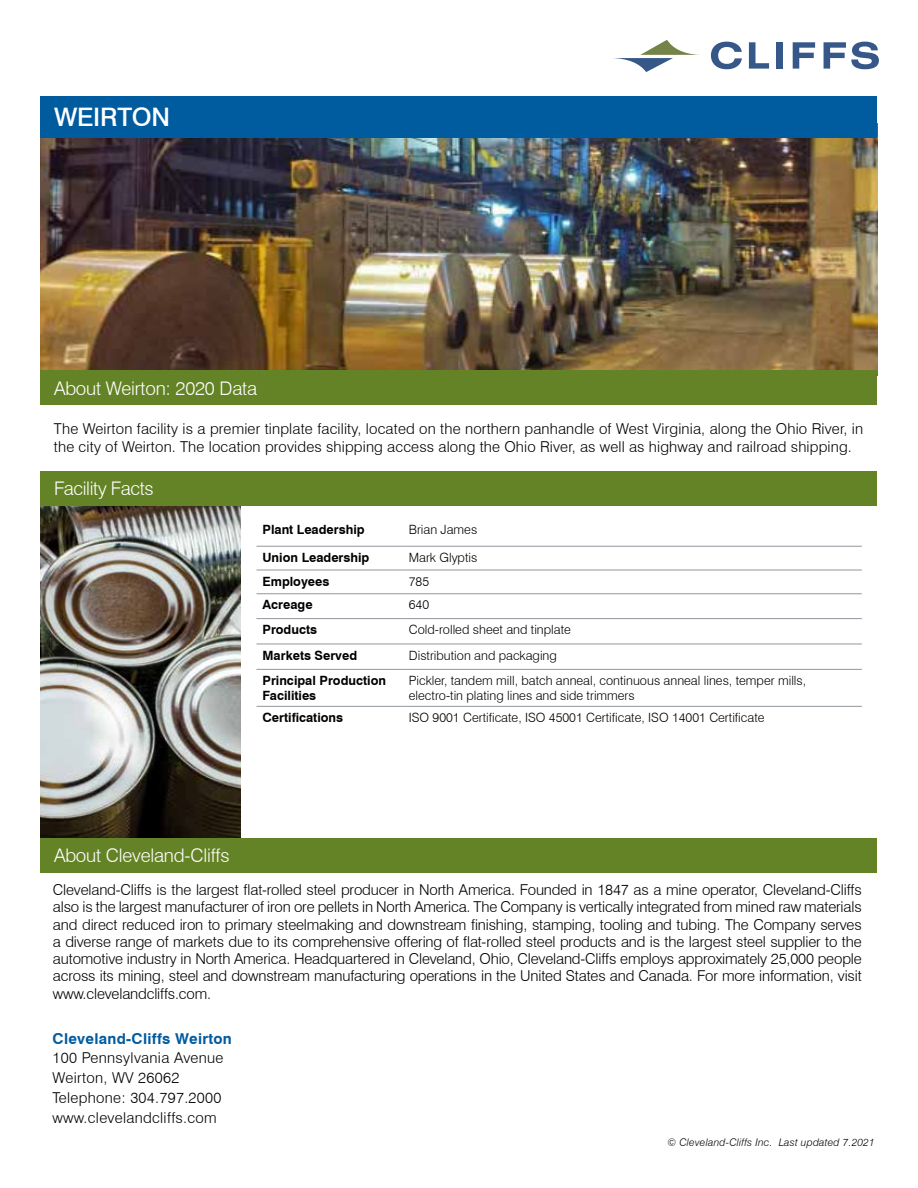
<style>
.page{position:relative;width:918px;height:1188px;background:#fff}
.page>*{position:absolute;margin:0;border:0;box-sizing:border-box;transform-origin:0 0}
.t1{font:500 25.5px "Swiss 721 BT";letter-spacing:-.01em;color:#fff}
.t2{font:300 18.75px "Swiss 721 BT";letter-spacing:-.01em;color:#fff}
.t3{font:300 15px/17.2px "Swiss 721 BT";letter-spacing:.01em;color:#000}
.t4{font:700 15px "Swiss 721 BT";letter-spacing:.02em;color:#005b9f}
.t5{font:300 12.75px/15.3px "Swiss 721 BT";color:#000}
.t6{font:700 12.75px/15.3px "Swiss 721 BT";color:#000}
.t7{font:italic 300 10.5px "Swiss 721 BT";letter-spacing:.02em;color:#000}
</style>
<div class="page">
<img style="left:40px;top:506px;width:201px;height:332px">
<img style="left:40px;top:137px;width:838px;height:233px">
<div style="left:40px;top:96px;width:838px;height:41px;background:#005b9f"></div>
<div style="left:40px;top:370px;width:838px;height:35px;background:#648326"></div>
<div style="left:40px;top:471px;width:838px;height:35px;background:#648326"></div>
<svg style="left:711px;top:42px;width:31px;height:27px"></svg>
<svg style="left:749px;top:42px;width:20px;height:27px"></svg>
<div style="left:777px;top:42px;width:6px;height:27px;background:#365888"></div>
<svg style="left:793px;top:42px;width:22px;height:27px"></svg>
<svg style="left:824px;top:42px;width:55px;height:27px"></svg>
<svg style="left:613px;top:40px;width:87px;height:32px"></svg>
<div style="left:40px;top:838px;width:838px;height:34px;background:#648326"></div>
<hr style="left:256px;top:546px;width:147px;height:1px;background:#91969d">
<hr style="left:403px;top:546px;width:459px;height:1px;background:#91969d">
<hr style="left:256px;top:570px;width:147px;height:1px;background:#91969d">
<hr style="left:403px;top:570px;width:459px;height:1px;background:#91969d">
<hr style="left:256px;top:594px;width:147px;height:1px;background:#91969d">
<hr style="left:403px;top:594px;width:459px;height:1px;background:#91969d">
<hr style="left:256px;top:618px;width:147px;height:1px;background:#91969d">
<hr style="left:403px;top:618px;width:459px;height:1px;background:#91969d">
<hr style="left:256px;top:644px;width:147px;height:1px;background:#91969d">
<hr style="left:403px;top:644px;width:459px;height:1px;background:#91969d">
<hr style="left:256px;top:669px;width:147px;height:1px;background:#91969d">
<hr style="left:403px;top:669px;width:459px;height:1px;background:#91969d">
<hr style="left:256px;top:706px;width:147px;height:1px;background:#91969d">
<hr style="left:403px;top:706px;width:459px;height:1px;background:#91969d">
<h1 class="t1" style="left:54px;top:102px;width:118px">WEIRTON</h1>
<p class="t2" style="left:54px;top:377px;width:205px">About Weirton: 2020 Data</p>
<p class="t3" style="left:54px;top:420px;width:811px">The Weirton facility is a premier tinplate facility, located on the northern panhandle of West Virginia, along the Ohio River, in the city of Weirton. The location provides shipping access along the Ohio River, as well as highway and railroad shipping.</p>
<p class="t2" style="left:54px;top:477px;width:101px">Facility Facts</p>
<p class="t6" style="left:262px;top:522px;width:104px">Plant Leadership</p>
<p class="t5" style="left:409px;top:522px;width:70px">Brian James</p>
<p class="t6" style="left:262px;top:550px;width:108px">Union Leadership</p>
<p class="t5" style="left:409px;top:550px;width:70px">Mark Glyptis</p>
<p class="t6" style="left:262px;top:573px;width:68px">Employees</p>
<p class="t5" style="left:409px;top:573px;width:22px">785</p>
<p class="t6" style="left:262px;top:597px;width:52px">Acreage</p>
<p class="t5" style="left:409px;top:597px;width:22px">640</p>
<p class="t6" style="left:262px;top:622px;width:56px">Products</p>
<p class="t5" style="left:409px;top:622px;width:164px">Cold-rolled sheet and tinplate</p>
<p class="t6" style="left:262px;top:647px;width:96px">Markets Served</p>
<p class="t5" style="left:409px;top:647px;width:150px">Distribution and packaging</p>
<p class="t6" style="left:262px;top:673px;width:125px">Principal Production<br>Facilities</p>
<p class="t5" style="left:409px;top:673px;width:399px">Pickler, tandem mill, batch anneal, continuous anneal lines, temper mills, electro-tin plating lines and side trimmers</p>
<p class="t6" style="left:262px;top:710px;width:82px">Certifications</p>
<p class="t5" style="left:409px;top:710px;width:357px">ISO 9001 Certificate, ISO 45001 Certificate, ISO 14001 Certificate</p>
<p class="t2" style="left:54px;top:844px;width:177px">About Cleveland-Cliffs</p>
<p class="t3" style="left:53px;top:881px;width:810px;text-align:justify">Cleveland-Cliffs is the largest flat-rolled steel producer in North America. Founded in 1847 as a mine operator, Cleveland-Cliffs also is the largest manufacturer of iron ore pellets in North America. The Company is vertically integrated from mined raw materials and direct reduced iron to primary steelmaking and downstream finishing, stamping, tooling and tubing. The Company serves a diverse range of markets due to its comprehensive offering of flat-rolled steel products and is the largest steel supplier to the automotive industry in North America. Headquartered in Cleveland, Ohio, Cleveland-Cliffs employs approximately 25,000 people across its mining, steel and downstream manufacturing operations in the United States and Canada. For more information, visit www.clevelandcliffs.com.</p>
<p class="t4" style="left:53px;top:1029px;width:181px">Cleveland-Cliffs Weirton</p>
<p class="t3" style="left:53px;top:1048px;width:173px;line-height:19.8px">100 Pennsylvania Avenue<br>Weirton, WV 26062<br>Telephone: 304.797.2000 www.clevelandcliffs.com</p>
<p class="t7" style="left:667px;top:1136px;width:209px">© Cleveland-Cliffs Inc. Last updated 7.2021</p>
</div>
